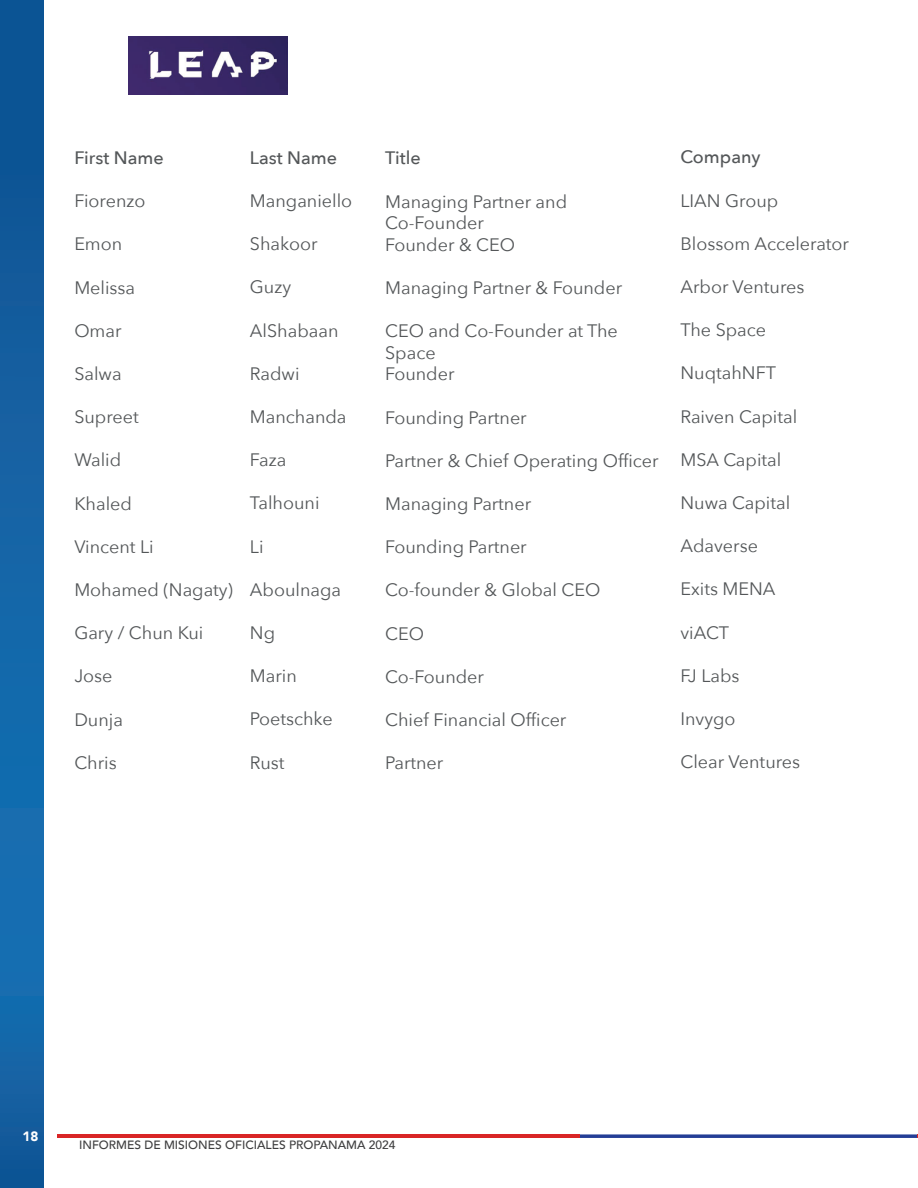
<style>
.page{position:relative;width:918px;height:1188px;background:#fff}
.page>*{position:absolute;margin:0;border:0;box-sizing:border-box;transform-origin:0 0}
.t1{font:18px/21.6px "Avenir Next";color:#545759}
.t2{font:500 18px "Avenir Next";color:#545759}
.t3{font:900 13.5px "Avenir";color:#fff}
.t4{font:500 12px "Avenir";color:#3e3e3f}
</style>
<div class="page">
<svg style="left:0;top:0;width:43px;height:1188px;background:#1261a2"></svg>
<hr style="left:57px;top:1134px;width:522px;height:4px;background:#d92526">
<svg style="left:579px;top:1134px;width:339px;height:4px"></svg>
<img style="left:129px;top:37px;width:158px;height:57px">
<p class="t2" style="left:74px;top:142px;width:91px">First Name</p>
<p class="t1" style="left:74px;top:189px;width:73px">Fiorenzo</p>
<p class="t1" style="left:74px;top:232px;width:50px">Emon</p>
<p class="t1" style="left:74px;top:276px;width:62px">Melissa</p>
<p class="t1" style="left:74px;top:319px;width:49px">Omar</p>
<p class="t1" style="left:74px;top:362px;width:49px">Salwa</p>
<p class="t1" style="left:74px;top:405px;width:66px">Supreet</p>
<p class="t1" style="left:74px;top:448px;width:48px">Walid</p>
<p class="t1" style="left:74px;top:492px;width:59px">Khaled</p>
<p class="t1" style="left:74px;top:535px;width:81px">Vincent Li</p>
<p class="t1" style="left:74px;top:578px;width:160px">Mohamed (Nagaty)</p>
<p class="t1" style="left:74px;top:621px;width:131px">Gary / Chun Kui</p>
<p class="t1" style="left:74px;top:664px;width:40px">Jose</p>
<p class="t1" style="left:74px;top:708px;width:50px">Dunja</p>
<p class="t1" style="left:74px;top:751px;width:44px">Chris</p>
<p class="t2" style="left:250px;top:142px;width:89px">Last Name</p>
<p class="t1" style="left:250px;top:189px;width:104px">Manganiello</p>
<p class="t1" style="left:250px;top:232px;width:69px">Shakoor</p>
<p class="t1" style="left:250px;top:276px;width:43px">Guzy</p>
<p class="t1" style="left:250px;top:319px;width:90px">AlShabaan</p>
<p class="t1" style="left:250px;top:362px;width:51px">Radwi</p>
<p class="t1" style="left:250px;top:405px;width:98px">Manchanda</p>
<p class="t1" style="left:250px;top:448px;width:38px">Faza</p>
<p class="t1" style="left:250px;top:492px;width:71px">Talhouni</p>
<p class="t1" style="left:250px;top:535px;width:15px">Li</p>
<p class="t1" style="left:250px;top:578px;width:93px">Aboulnaga</p>
<p class="t1" style="left:250px;top:621px;width:27px">Ng</p>
<p class="t1" style="left:250px;top:664px;width:48px">Marin</p>
<p class="t1" style="left:250px;top:708px;width:84px">Poetschke</p>
<p class="t1" style="left:250px;top:751px;width:36px">Rust</p>
<p class="t2" style="left:385px;top:143px;width:37px">Title</p>
<p class="t1" style="left:385px;top:190px;width:184px">Managing Partner and<br>Co-Founder<br>Founder &amp; CEO</p>
<p class="t1" style="left:385px;top:276px;width:239px">Managing Partner &amp; Founder</p>
<p class="t1" style="left:385px;top:319px;width:234px">CEO and Co-Founder at The<br>Space<br>Founder</p>
<p class="t1" style="left:385px;top:406px;width:143px">Founding Partner</p>
<p class="t1" style="left:385px;top:449px;width:275px">Partner &amp; Chief Operating Officer</p>
<p class="t1" style="left:385px;top:492px;width:148px">Managing Partner</p>
<p class="t1" style="left:385px;top:535px;width:143px">Founding Partner</p>
<p class="t1" style="left:385px;top:579px;width:217px">Co-founder &amp; Global CEO</p>
<p class="t1" style="left:385px;top:622px;width:40px">CEO</p>
<p class="t1" style="left:385px;top:665px;width:100px">Co-Founder</p>
<p class="t1" style="left:385px;top:708px;width:183px">Chief Financial Officer</p>
<p class="t1" style="left:385px;top:751px;width:60px">Partner</p>
<p class="t2" style="left:680px;top:142px;width:82px">Company</p>
<p class="t1" style="left:680px;top:189px;width:99px">LIAN Group</p>
<p class="t1" style="left:680px;top:232px;width:170px">Blossom Accelerator</p>
<p class="t1" style="left:680px;top:275px;width:126px">Arbor Ventures</p>
<p class="t1" style="left:680px;top:318px;width:87px">The Space</p>
<p class="t1" style="left:680px;top:362px;width:97px">NuqtahNFT</p>
<p class="t1" style="left:680px;top:405px;width:118px">Raiven Capital</p>
<p class="t1" style="left:680px;top:448px;width:102px">MSA Capital</p>
<p class="t1" style="left:680px;top:491px;width:111px">Nuwa Capital</p>
<p class="t1" style="left:680px;top:534px;width:79px">Adaverse</p>
<p class="t1" style="left:680px;top:578px;width:97px">Exits MENA</p>
<p class="t1" style="left:680px;top:621px;width:50px">viACT</p>
<p class="t1" style="left:680px;top:664px;width:61px">FJ Labs</p>
<p class="t1" style="left:680px;top:707px;width:57px">Invygo</p>
<p class="t1" style="left:680px;top:750px;width:121px">Clear Ventures</p>
<p class="t3" style="left:22px;top:1125px;width:17px">18</p>
<p class="t4" style="left:79px;top:1135px;width:318px">INFORMES DE MISIONES OFICIALES PROPANAMA 2024</p>
</div>
